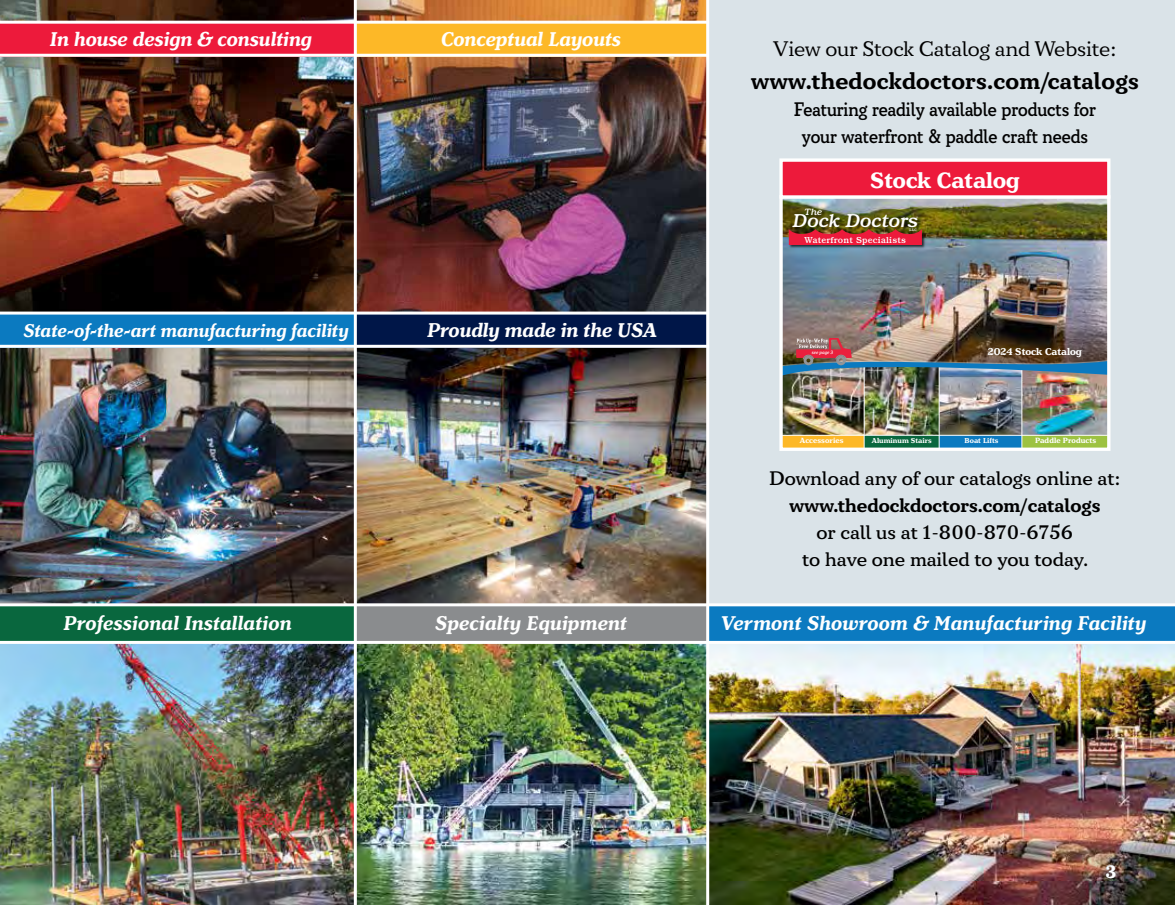
<style>
.page{position:relative;width:1175px;height:905px;background:#fff}
.page>*{position:absolute;margin:0;border:0;box-sizing:border-box;transform-origin:0 0}
.t1{font:700 24px "Circe Slab C";letter-spacing:.01em;color:#000}
.t2{font:700 23.4px "Henriette";color:#fff}
.t3{font:italic 700 21px "Henriette";letter-spacing:.005em;color:#fff}
.t4{font:21px "Circe Slab C";letter-spacing:-.01em;color:#000}
.t5{font:500 19.5px/27px "Circe Slab C";color:#000;text-align:center}
.t6{font:500 19.5px/27px "Circe Slab A Narrow";color:#000;text-align:center}
.t7{font:italic 700 19.5px "Henriette";color:#fff}
.t8{font:700 19.5px "Circe Slab C";color:#000}
.t9{font:italic 500 18.9px "Bookman Std";letter-spacing:-.015em;color:#fff}
.t10{font:700 18px "Circe Slab C";color:#fff}
.t11{font:700 10.5px "Henriette";color:#fff}
.t12{font:italic 500 9.3px "Bookman Std";color:#fff}
.t13{font:500 8.7px "Bookman Std";letter-spacing:.025em;color:#fff}
.t14{font:700 7.95px "Henriette";letter-spacing:.01em;color:#fff}
.t15{font:700 7.5px "Henriette";letter-spacing:.01em;color:#fff}
.t16{font:italic 500 5.1px "Henriette";color:#fff}
.t17{font:500 3.45px "Bookman Std";color:#fff}
.t18{font:1.95px "Avenir LT Std";color:#fff}
</style>
<div class="page">
<img style="left:357px;top:0;width:349px;height:311px">
<img style="left:0;top:0;width:354px;height:311px">
<img style="left:0;top:644px;width:354px;height:260px">
<img style="left:357px;top:644px;width:349px;height:260px">
<img style="left:357px;top:348px;width:349px;height:255px">
<img style="left:0;top:348px;width:354px;height:255px">
<div style="left:354px;top:313px;width:376px;height:34px;background:#001648"></div>
<div style="left:0;top:22px;width:362px;height:35px;background:#ed1a3b"></div>
<div style="left:0;top:313px;width:355px;height:34px;background:#0b7ac0"></div>
<hr style="left:0;top:311px;width:707px;height:3px;background:#fff">
<hr style="left:0;top:345px;width:707px;height:3px;background:#fff">
<div style="left:0;top:606px;width:355px;height:35px;background:#09673e"></div>
<div style="left:354px;top:22px;width:353px;height:35px;background:#fdb827"></div>
<hr style="left:0;top:54px;width:707px;height:3px;background:#fff">
<hr style="left:0;top:21px;width:707px;height:3px;background:#fff">
<div style="left:354px;top:606px;width:353px;height:35px;background:#8a8c8e"></div>
<hr style="left:354px;top:0;width:3px;height:904px;background:#fff">
<div style="left:707px;top:0;width:467px;height:904px;background:#dae3e8"></div>
<img style="left:709px;top:644px;width:465px;height:260px">
<img style="left:783px;top:199px;width:323px;height:126px">
<img style="left:783px;top:325px;width:323px;height:13px">
<div style="left:788px;top:208px;width:137px;height:40px;background:#000;opacity:.7"></div>
<svg style="left:788px;top:229px;width:133px;height:15px;background:#c62530"></svg>
<svg style="left:783px;top:331px;width:116px;height:7px"></svg>
<img style="left:783px;top:338px;width:323px;height:109px">
<div style="left:779px;top:195px;width:331px;height:256px;border:3px solid #fff"></div>
<div style="left:781px;top:160px;width:327px;height:37px;background:#ed1a3b"></div>
<div style="left:779px;top:158px;width:331px;height:41px;border:3px solid #fff"></div>
<div style="left:707px;top:606px;width:467px;height:35px;background:#0b7ac0"></div>
<hr style="left:0;top:641px;width:1174px;height:3px;background:#fff">
<hr style="left:0;top:603px;width:1174px;height:3px;background:#fff">
<hr style="left:706px;top:0;width:3px;height:904px;background:#fff">
<img style="left:1049px;top:840px;width:125px;height:64px">
<p class="t3" style="left:50px;top:27px;width:263px">In house design &amp; consulting</p>
<p class="t3" style="left:441px;top:27px;width:181px">Conceptual Layouts</p>
<p class="t4" style="left:773px;top:37px;width:345px">View our Stock Catalog and Website:</p>
<p class="t1" style="left:751px;top:67px;width:389px">www.thedockdoctors.com/catalogs</p>
<p class="t6" style="left:793px;top:96px;width:304px">Featuring readily available products for your waterfront &amp; paddle craft needs</p>
<p class="t2" style="left:870px;top:166px;width:151px">Stock Catalog</p>
<p class="t12" style="left:804px;top:206px;width:19px">The</p>
<p class="t13" style="left:804px;top:234px;width:103px">Waterfront Specialists</p>
<p class="t9" style="left:792px;top:210px;width:127px">Dock Doctors</p>
<p class="t18" style="left:916px;top:216px;width:3px">®</p>
<p class="t17" style="left:909px;top:228px;width:9px">LLC</p>
<p class="t7" style="left:23px;top:318px;width:326px">State-of-the-art manufacturing facility</p>
<p class="t3" style="left:427px;top:318px;width:231px">Proudly made in the USA</p>
<p class="t16" style="left:812px;top:349px;width:23px">see page 3</p>
<p class="t11" style="left:988px;top:345px;width:96px">2024 Stock Catalog</p>
<p class="t14" style="left:800px;top:435px;width:45px">Accessories</p>
<p class="t15" style="left:871px;top:435px;width:61px">Aluminum Stairs</p>
<p class="t15" style="left:964px;top:435px;width:35px">Boat Lifts</p>
<p class="t14" style="left:1035px;top:435px;width:62px">Paddle Products</p>
<p class="t5" style="left:769px;top:465px;width:353px">Download any of our catalogs online at:</p>
<p class="t8" style="left:789px;top:494px;width:312px">www.thedockdoctors.com/catalogs</p>
<p class="t5" style="left:802px;top:519px;width:288px">or call us at 1-800-870-6756<br>to have one mailed to you today.</p>
<p class="t3" style="left:64px;top:611px;width:230px">Professional Installation</p>
<p class="t3" style="left:435px;top:611px;width:193px">Specialty Equipment</p>
<p class="t3" style="left:721px;top:611px;width:426px">Vermont Showroom &amp; Manufacturing Facility</p>
<p class="t10" style="left:1106px;top:861px;width:12px">3</p>
</div>
